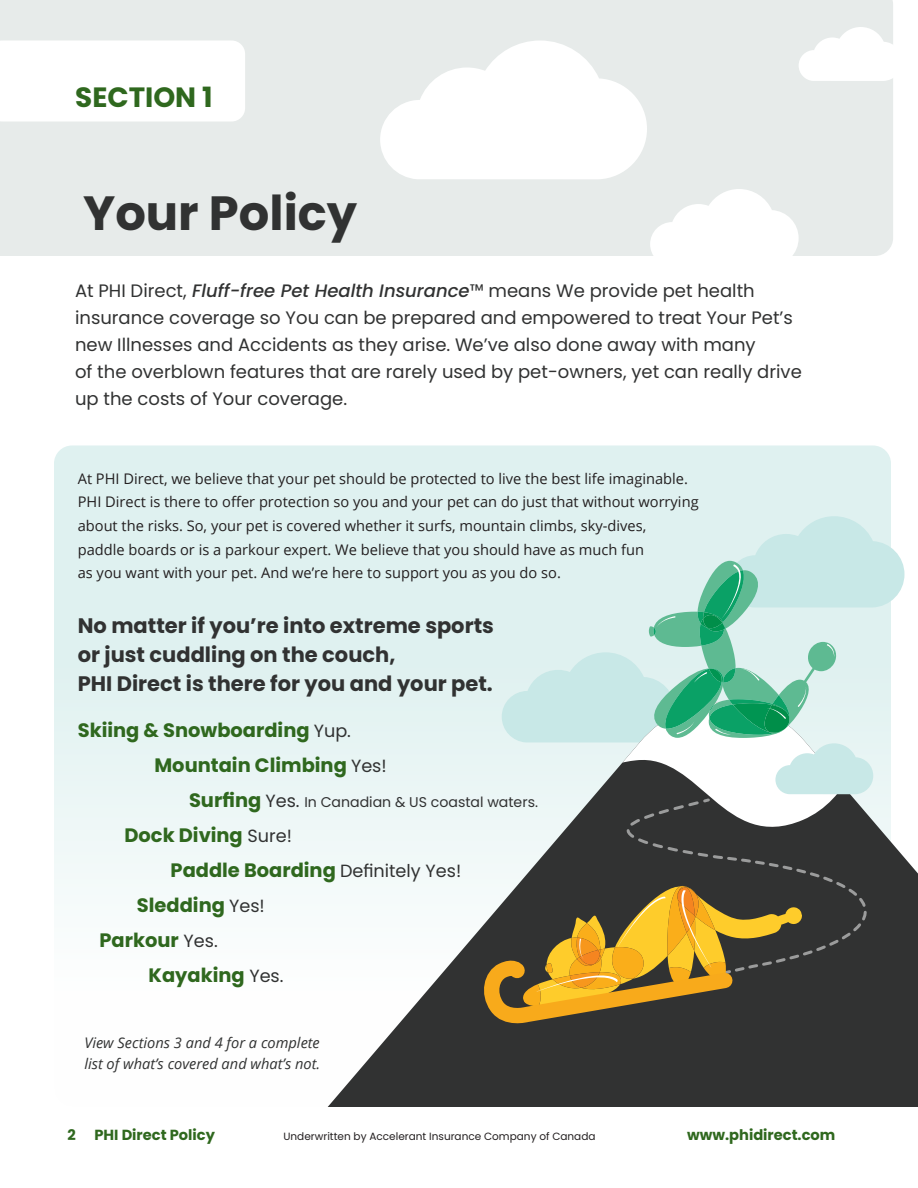
<style>
.page{position:relative;width:918px;height:1188px;background:#fff}
.page>*{position:absolute;margin:0;border:0;box-sizing:border-box;transform-origin:0 0}
.t1{font:700 48px "Poppins";color:#313232}
.Section-Type{font:700 27.9px "Poppins";color:#2f681e}
.Highlight_Text{font:700 21px/29px "Poppins";color:#313232}
.Highlight_Text-2{font:700 19.35px "Poppins";color:#2f681e}
.Highlight_Text-3{font:18px/27px "Poppins";color:#313232}
.t2{font:14.7px/23.5px "Open Sans";color:#231f20}
.t3{font:italic 14.7px/20.7px "Open Sans";color:#313232}
.t4{font:700 14.7px "Poppins";color:#2f681e}
.Highlight_Text-4{font:14.1px "Poppins";color:#313232}
.t5{font:10.5px "Poppins";color:#231f20}
.s1{font-weight:500;font-style:italic}
.s2{font-weight:400;font-size:17.7px;color:#313232}
.s3{font-weight:700;font-size:19.35px;color:#2f681e}
.s4{font-size:17.7px}
</style>
<div class="page">
<div style="left:54px;top:446px;width:837px;height:661px;background:linear-gradient(to bottom,#d7eeec,#fff);border-radius:18px"></div>
<svg style="left:261px;top:689px;width:657px;height:418px"></svg>
<div style="left:0;top:0;width:893px;height:256px;background:#e7ebea"></div>
<svg style="left:0;top:40px;width:245px;height:82px"></svg>
<svg style="left:380px;top:40px;width:267px;height:139px"></svg>
<svg style="left:799px;top:27px;width:94px;height:54px"></svg>
<svg style="left:650px;top:189px;width:149px;height:67px"></svg>
<svg style="left:466px;top:516px;width:439px;height:517px;background:#9faa9b"></svg>
<p class="Section-Type" style="left:75px;top:81px;width:139px">SECTION 1</p>
<h1 class="t1" style="left:83px;top:186px;width:276px">Your Policy</h1>
<p class="Highlight_Text-3" style="left:75px;top:277px;width:728px">At PHI Direct, <span class="s1">Fluff-free Pet Health Insurance</span>™ means We provide pet health insurance coverage so You can be prepared and empowered to treat Your Pet’s new Illnesses and Accidents as they arise. We’ve also done away with many<br>of the overblown features that are rarely used by pet-owners, yet can really drive up the costs of Your coverage.</p>
<p class="t2" style="left:78px;top:466px;width:622px">At PHI Direct, we believe that your pet should be protected to live the best life imaginable.<br>PHI Direct is there to offer protection so you and your pet can do just that without worrying about the risks. So, your pet is covered whether it surfs, mountain climbs, sky-dives,<br>paddle boards or is a parkour expert. We believe that you should have as much fun<br>as you want with your pet. And we’re here to support you as you do so.</p>
<p class="Highlight_Text" style="left:78px;top:612px;width:418px">No matter if you’re into extreme sports or just cuddling on the couch,<br>PHI Direct is there for you and your pet.</p>
<p class="Highlight_Text-2" style="left:78px;top:719px;width:275px">Skiing &amp; Snowboarding <span class="s2">Yup.</span></p>
<p class="Highlight_Text-2" style="left:155px;top:754px;width:234px">Mountain Climbing <span class="s2">Yes!</span></p>
<p class="Highlight_Text-4" style="left:189px;top:794px;width:351px"><span class="s3">Surfing</span> <span class="s4">Yes.</span> In Canadian &amp; US coastal waters.</p>
<p class="Highlight_Text-2" style="left:124px;top:824px;width:169px">Dock Diving <span class="s2">Sure!</span></p>
<p class="Highlight_Text-2" style="left:171px;top:859px;width:292px">Paddle Boarding <span class="s2">Definitely Yes!</span></p>
<p class="Highlight_Text-2" style="left:137px;top:894px;width:129px">Sledding <span class="s2">Yes!</span></p>
<p class="Highlight_Text-2" style="left:99px;top:929px;width:120px">Parkour <span class="s2">Yes.</span></p>
<p class="Highlight_Text-2" style="left:148px;top:964px;width:137px">Kayaking <span class="s2">Yes.</span></p>
<p class="t3" style="left:84px;top:1032px;width:237px">View Sections 3 and 4 for a complete list of what’s covered and what’s not.</p>
<p class="t4" style="left:68px;top:1126px;width:10px">2</p>
<p class="t4" style="left:94px;top:1126px;width:122px">PHI Direct Policy</p>
<p class="t5" style="left:284px;top:1130px;width:314px">Underwritten by Accelerant Insurance Company of Canada</p>
<p class="t4" style="left:687px;top:1126px;width:150px">www.phidirect.com</p>
</div>
